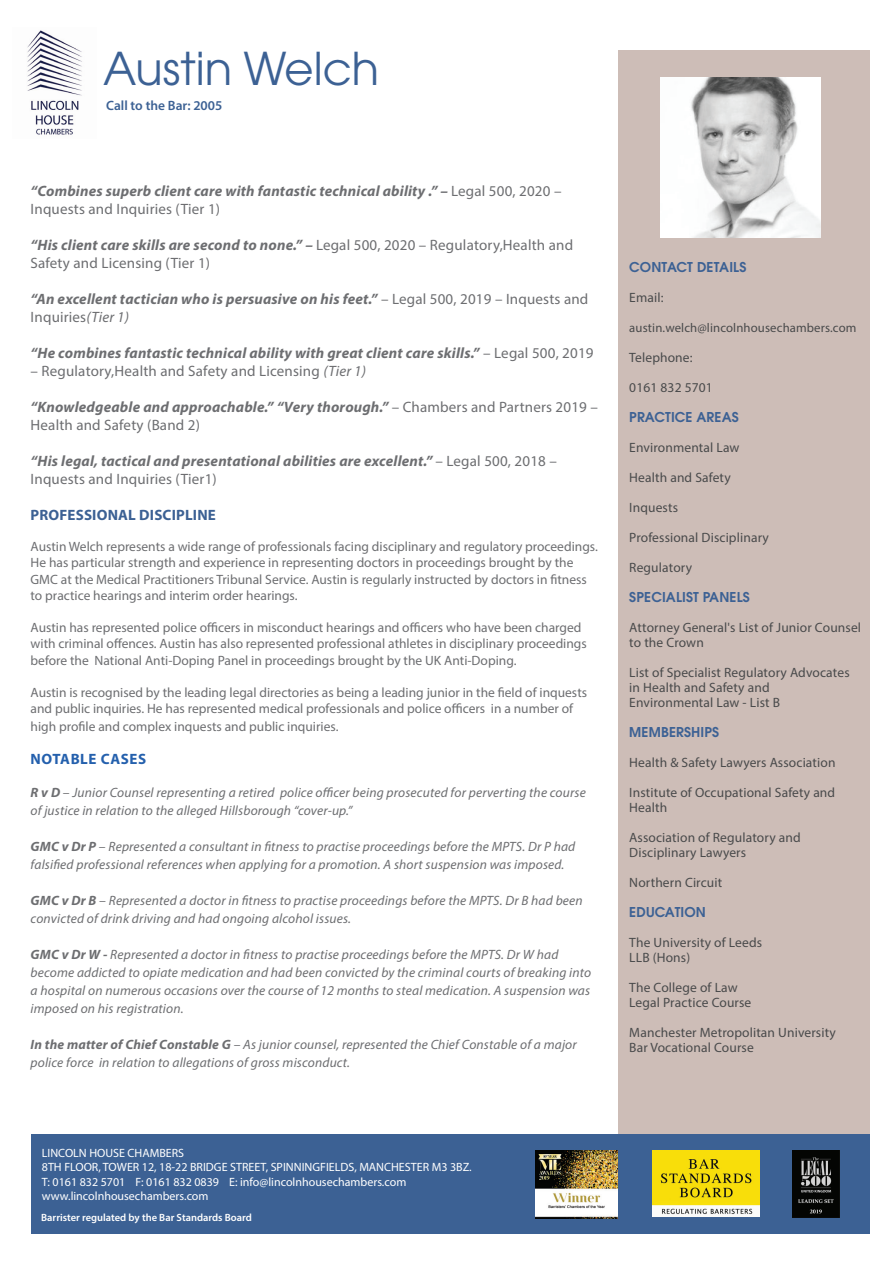
<style>
.page{position:relative;width:893px;height:1263px;background:#fff}
.page>*{position:absolute;margin:0;border:0;box-sizing:border-box;transform-origin:0 0}
.t1{font:45px "Avant Garde";color:#3c6194}
.t2{font:italic 700 15px/18px "Myriad Pro";letter-spacing:.01em;color:#6d6e71}
.t3{font:15px/18px "Myriad Pro";letter-spacing:.01em;color:#6d6e71}
.t4{font:700 15px "Myriad Pro";letter-spacing:.01em;color:#3c6194}
.t5{font:700 15px "Myriad Pro";letter-spacing:.04em;color:#2460ad}
.t6{font:italic 13.5px/18px "Myriad Pro";letter-spacing:.01em;color:#6d6e71}
.t7{font:13.5px/16.2px "Myriad Pro";color:#6d6e71}
.t8{font:13.5px/15px "Myriad Pro";letter-spacing:.01em;color:#494a4b}
.t9{font:600 13.5px "Avant Garde";letter-spacing:.01em;color:#3c6194}
.t10{font:600 13.5px "Myriad Pro";color:#3c6194}
.t11{font:12.75px "Myriad Pro";letter-spacing:.01em;color:#494a4b}
.t12{font:12px/14.4px "Myriad Pro";color:#fff}
.t13{font:600 10.5px "Myriad Pro";color:#fff}
.s1{font-weight:400;font-style:normal}
.s2{font-weight:700;font-style:italic}
.s3{font-weight:400}
.s4{font-style:italic}
.s5{font-weight:700}
</style>
<div class="page">
<div style="left:618px;top:50px;width:251px;height:1159px;background:#cdbdb7"></div>
<div style="left:31px;top:1135px;width:838px;height:99px;background:#3c6194"></div>
<img style="left:27px;top:30px;width:55px;height:105px">
<img style="left:661px;top:77px;width:160px;height:160px">
<img style="left:793px;top:1151px;width:46px;height:67px">
<img style="left:652px;top:1150px;width:107px;height:67px">
<img style="left:536px;top:1150px;width:82px;height:68px">
<p class="t1" style="left:103px;top:51px;width:278px">Austin Welch</p>
<p class="t10" style="left:106px;top:101px;width:118px">Call to the Bar: 2005</p>
<p class="t2" style="left:31px;top:183px;width:532px">“Combines superb client care with fantastic technical ability .” – <span class="s1">Legal 500, 2020 –<br>Inquests and Inquiries (Tier 1)</span></p>
<p class="t3" style="left:31px;top:237px;width:544px"><span class="s2">“His client care skills are second to none.” –</span> Legal 500, 2020 – Regulatory,Health and<br>Safety and Licensing (Tier 1)</p>
<p class="t2" style="left:31px;top:291px;width:559px">“An excellent tactician who is persuasive on his feet.” <span class="s1">– Legal 500, 2019 – Inquests and<br>Inquiries</span><span class="s3">(Tier 1)</span></p>
<p class="t2" style="left:31px;top:345px;width:565px">“He combines fantastic technical ability with great client care skills.” <span class="s1">– Legal 500, 2019</span></p>
<p class="t3" style="left:31px;top:363px;width:337px">– Regulatory,Health and Safety and Licensing <span class="s4">(Tier 1)</span></p>
<p class="t3" style="left:31px;top:399px;width:569px"><span class="s2">“Knowledgeable and approachable.” “Very thorough.”</span> – Chambers and Partners 2019 –<br>Health and Safety (Band 2)</p>
<p class="t2" style="left:31px;top:453px;width:528px">“His legal, tactical and presentational abilities are excellent.” <span class="s1">– Legal 500, 2018 –<br>Inquests and Inquiries (Tier1)</span></p>
<p class="t4" style="left:31px;top:506px;width:187px">PROFESSIONAL DISCIPLINE</p>
<p class="t7" style="left:31px;top:540px;width:569px">Austin Welch represents a wide range of professionals facing disciplinary and regulatory proceedings.<br>He has particular strength and experience in representing doctors in proceedings brought by the GMC at the Medical Practitioners Tribunal Service. Austin is regularly instructed by doctors in fitness to practice hearings and interim order hearings.</p>
<p class="t7" style="left:31px;top:621px;width:558px">Austin has represented police officers in misconduct hearings and officers who have been charged with criminal offences. Austin has also represented professional athletes in disciplinary proceedings before the National Anti-Doping Panel in proceedings brought by the UK Anti-Doping.</p>
<p class="t7" style="left:31px;top:685px;width:558px">Austin is recognised by the leading legal directories as being a leading junior in the field of inquests and public inquiries. He has represented medical professionals and police officers in a number of</p>
<p class="t7" style="left:31px;top:720px;width:309px">high profile and complex inquests and public inquiries.</p>
<p class="t5" style="left:31px;top:750px;width:117px">NOTABLE CASES</p>
<p class="t6" style="left:31px;top:785px;width:557px"><span class="s5">R v D</span> – Junior Counsel representing a retired police officer being prosecuted for perverting the course of justice in relation to the alleged Hillsborough “cover-up.”</p>
<p class="t6" style="left:31px;top:839px;width:546px"><span class="s5">GMC v Dr P</span> – Represented a consultant in fitness to practise proceedings before the MPTS. Dr P had falsified professional references when applying for a promotion. A short suspension was imposed.</p>
<p class="t6" style="left:31px;top:893px;width:554px"><span class="s5">GMC v Dr B</span> – Represented a doctor in fitness to practise proceedings before the MPTS. Dr B had been convicted of drink driving and had ongoing alcohol issues.</p>
<p class="t6" style="left:31px;top:947px;width:562px"><span class="s5">GMC v Dr W -</span> Represented a doctor in fitness to practise proceedings before the MPTS. Dr W had become addicted to opiate medication and had been convicted by the criminal courts of breaking into a hospital on numerous occasions over the course of 12 months to steal medication. A suspension was imposed on his registration.</p>
<p class="t6" style="left:31px;top:1037px;width:548px"><span class="s5">In the matter of Chief Constable G</span> – As junior counsel, represented the Chief Constable of a major police force in relation to allegations of gross misconduct.</p>
<p class="t12" style="left:42px;top:1146px;width:431px">LINCOLN HOUSE CHAMBERS<br>8TH FLOOR, TOWER 12, 18-22 BRIDGE STREET, SPINNINGFIELDS, MANCHESTER M3 3BZ.<br>T: 0161 832 5701 F: 0161 832 0839 E: info@lincolnhousechambers.com www.lincolnhousechambers.com</p>
<p class="t13" style="left:41px;top:1213px;width:212px">Barrister regulated by the Bar Standards Board</p>
<p class="t9" style="left:629px;top:262px;width:119px">CONTACT DETAILS</p>
<p class="t8" style="left:629px;top:291px;width:36px">Email:</p>
<p class="t11" style="left:629px;top:323px;width:229px">austin.welch@lincolnhousechambers.com</p>
<p class="t8" style="left:629px;top:351px;width:65px">Telephone:</p>
<p class="t8" style="left:629px;top:381px;width:85px">0161 832 5701</p>
<p class="t9" style="left:629px;top:412px;width:111px">PRACTICE AREAS</p>
<p class="t8" style="left:629px;top:441px;width:112px">Environmental Law</p>
<p class="t8" style="left:629px;top:471px;width:103px">Health and Safety</p>
<p class="t8" style="left:629px;top:501px;width:50px">Inquests</p>
<p class="t8" style="left:629px;top:531px;width:141px">Professional Disciplinary</p>
<p class="t8" style="left:629px;top:561px;width:64px">Regulatory</p>
<p class="t9" style="left:629px;top:592px;width:122px">SPECIALIST PANELS</p>
<p class="t8" style="left:629px;top:621px;width:233px">Attorney General's List of Junior Counsel to the Crown</p>
<p class="t8" style="left:629px;top:666px;width:222px">List of Specialist Regulatory Advocates in Health and Safety and<br>Environmental Law - List B</p>
<p class="t9" style="left:629px;top:727px;width:91px">MEMBERSHIPS</p>
<p class="t8" style="left:629px;top:756px;width:208px">Health &amp; Safety Lawyers Association</p>
<p class="t8" style="left:629px;top:786px;width:207px">Institute of Occupational Safety and<br>Health</p>
<p class="t8" style="left:629px;top:831px;width:173px">Association of Regulatory and<br>Disciplinary Lawyers</p>
<p class="t8" style="left:629px;top:876px;width:94px">Northern Circuit</p>
<p class="t9" style="left:629px;top:907px;width:78px">EDUCATION</p>
<p class="t8" style="left:629px;top:936px;width:134px">The University of Leeds<br>LLB (Hons)</p>
<p class="t8" style="left:629px;top:981px;width:124px">The College of Law<br>Legal Practice Course</p>
<p class="t8" style="left:629px;top:1026px;width:208px">Manchester Metropolitan University<br>Bar Vocational Course</p>
</div>
